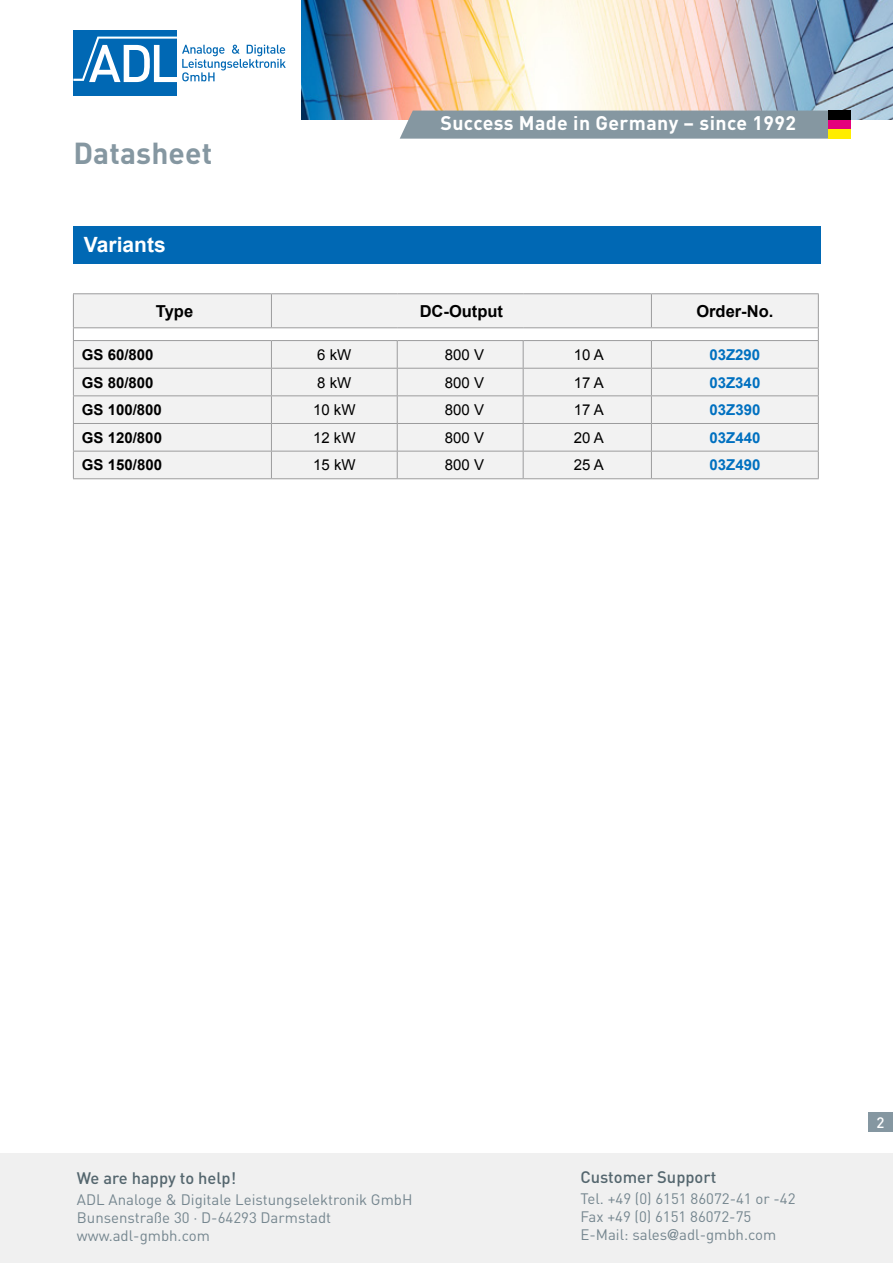
<style>
.page{position:relative;width:893px;height:1263px;background:#fff}
.page>*{position:absolute;margin:0;border:0;box-sizing:border-box;transform-origin:0 0}
.t1{font:700 30px "DIN";letter-spacing:.005em;color:#8597a1}
.t2{font:700 21px "Arial";color:#fff}
.t3{font:700 19.5px "DIN";letter-spacing:.02em;color:#fff}
.t4{font:500 16.5px "DIN";color:#54666e}
.t5{font:700 16.5px "Arial";color:#000}
.t6{font:15px/18px "DIN";color:#75868f}
.t7{font:15px "Arial";color:#000}
.t8{font:700 15px "Arial";color:#000}
.t9{font:700 15px "Arial";color:#0070c0}
.t10{font:500 15px "DIN";color:#fff}
.s1{font-family:"Helvetica Neue";font-weight:500}
</style>
<div class="page">
<div style="left:73px;top:30px;width:104px;height:65px;background:#0068b4"></div>
<svg style="left:73px;top:36px;width:213px;height:46px"></svg>
<img style="left:302px;top:0;width:591px;height:119px">
<div style="left:400px;top:111px;width:428px;height:28px;background:#8597a1"></div>
<div style="left:828px;top:111px;width:23px;height:9px;background:#000"></div>
<div style="left:828px;top:120px;width:23px;height:9px;background:#e5007c"></div>
<div style="left:828px;top:129px;width:23px;height:10px;background:#ffed00"></div>
<div style="left:73px;top:226px;width:748px;height:38px;background:#0068b4"></div>
<div style="left:0;top:1153px;width:893px;height:110px;background:#f0f0f0"></div>
<div style="left:74px;top:294px;width:744px;height:184px;background:#f2f2f2"></div>
<div style="left:73px;top:328px;width:745px;height:13px;background:#fff"></div>
<hr style="left:73px;top:293px;width:198px;height:1px;background:#9c9c9d">
<hr style="left:73px;top:294px;width:1px;height:33px;background:#9c9c9d">
<hr style="left:271px;top:293px;width:126px;height:1px;background:#9c9c9d">
<hr style="left:271px;top:294px;width:1px;height:33px;background:#9c9c9d">
<hr style="left:397px;top:293px;width:126px;height:1px;background:#9c9c9d">
<hr style="left:523px;top:293px;width:128px;height:1px;background:#9c9c9d">
<hr style="left:651px;top:293px;width:168px;height:1px;background:#9c9c9d">
<hr style="left:651px;top:294px;width:1px;height:33px;background:#9c9c9d">
<hr style="left:818px;top:294px;width:1px;height:33px;background:#9c9c9d">
<hr style="left:73px;top:327px;width:198px;height:1px;background:#9c9c9d">
<hr style="left:271px;top:327px;width:126px;height:1px;background:#9c9c9d">
<hr style="left:397px;top:327px;width:126px;height:1px;background:#9c9c9d">
<hr style="left:523px;top:327px;width:128px;height:1px;background:#9c9c9d">
<hr style="left:651px;top:327px;width:168px;height:1px;background:#9c9c9d">
<hr style="left:73px;top:340px;width:198px;height:1px;background:#9c9c9d">
<hr style="left:271px;top:340px;width:126px;height:1px;background:#9c9c9d">
<hr style="left:397px;top:340px;width:126px;height:1px;background:#9c9c9d">
<hr style="left:523px;top:340px;width:128px;height:1px;background:#9c9c9d">
<hr style="left:651px;top:340px;width:168px;height:1px;background:#9c9c9d">
<hr style="left:73px;top:368px;width:198px;height:1px;background:#9c9c9d">
<hr style="left:271px;top:368px;width:126px;height:1px;background:#9c9c9d">
<hr style="left:397px;top:368px;width:126px;height:1px;background:#9c9c9d">
<hr style="left:523px;top:368px;width:128px;height:1px;background:#9c9c9d">
<hr style="left:651px;top:368px;width:168px;height:1px;background:#9c9c9d">
<hr style="left:73px;top:395px;width:198px;height:1px;background:#9c9c9d">
<hr style="left:271px;top:395px;width:126px;height:1px;background:#9c9c9d">
<hr style="left:397px;top:395px;width:126px;height:1px;background:#9c9c9d">
<hr style="left:523px;top:395px;width:128px;height:1px;background:#9c9c9d">
<hr style="left:651px;top:395px;width:168px;height:1px;background:#9c9c9d">
<hr style="left:73px;top:423px;width:198px;height:1px;background:#9c9c9d">
<hr style="left:271px;top:423px;width:126px;height:1px;background:#9c9c9d">
<hr style="left:397px;top:423px;width:126px;height:1px;background:#9c9c9d">
<hr style="left:523px;top:423px;width:128px;height:1px;background:#9c9c9d">
<hr style="left:651px;top:423px;width:168px;height:1px;background:#9c9c9d">
<hr style="left:73px;top:451px;width:198px;height:1px;background:#9c9c9d">
<svg style="left:73px;top:328px;width:1px;height:150px"></svg>
<hr style="left:271px;top:451px;width:126px;height:1px;background:#9c9c9d">
<svg style="left:271px;top:341px;width:1px;height:137px"></svg>
<hr style="left:397px;top:451px;width:126px;height:1px;background:#9c9c9d">
<svg style="left:397px;top:341px;width:1px;height:137px"></svg>
<hr style="left:523px;top:451px;width:128px;height:1px;background:#9c9c9d">
<svg style="left:523px;top:341px;width:1px;height:137px"></svg>
<hr style="left:651px;top:451px;width:168px;height:1px;background:#9c9c9d">
<svg style="left:651px;top:341px;width:1px;height:137px"></svg>
<svg style="left:818px;top:328px;width:1px;height:150px"></svg>
<hr style="left:73px;top:478px;width:198px;height:1px;background:#9c9c9d">
<hr style="left:271px;top:478px;width:126px;height:1px;background:#9c9c9d">
<hr style="left:397px;top:478px;width:126px;height:1px;background:#9c9c9d">
<hr style="left:523px;top:478px;width:128px;height:1px;background:#9c9c9d">
<hr style="left:651px;top:478px;width:168px;height:1px;background:#9c9c9d">
<div style="left:868px;top:1113px;width:25px;height:19px;background:#8597a1"></div>
<h1 class="t1" style="left:73px;top:133px;width:141px">Datasheet</h1>
<h2 class="t2" style="left:84px;top:231px;width:83px">Variants</h2>
<h3 class="t3" style="left:440px;top:110px;width:357px">Success Made in Germany – since 1992</h3>
<p class="t5" style="left:156px;top:300px;width:39px">Type</p>
<p class="t5" style="left:420px;top:300px;width:85px">DC-Output</p>
<p class="t5" style="left:696px;top:300px;width:79px">Order-No.</p>
<p class="t8" style="left:82px;top:345px;width:73px">GS 60/800</p>
<p class="t7" style="left:317px;top:345px;width:36px">6 kW</p>
<p class="t7" style="left:445px;top:345px;width:41px">800 V</p>
<p class="t7" style="left:574px;top:345px;width:32px">10 A</p>
<p class="t9" style="left:709px;top:345px;width:52px">03Z290</p>
<p class="t8" style="left:82px;top:372px;width:73px">GS 80/800</p>
<p class="t7" style="left:317px;top:372px;width:36px">8 kW</p>
<p class="t7" style="left:445px;top:372px;width:41px">800 V</p>
<p class="t7" style="left:574px;top:372px;width:32px">17 A</p>
<p class="t9" style="left:709px;top:372px;width:52px">03Z340</p>
<p class="t8" style="left:82px;top:400px;width:82px">GS 100/800</p>
<p class="t7" style="left:313px;top:400px;width:44px">10 kW</p>
<p class="t7" style="left:445px;top:400px;width:41px">800 V</p>
<p class="t7" style="left:574px;top:400px;width:32px">17 A</p>
<p class="t9" style="left:709px;top:400px;width:52px">03Z390</p>
<p class="t8" style="left:82px;top:428px;width:82px">GS 120/800</p>
<p class="t7" style="left:313px;top:428px;width:44px">12 kW</p>
<p class="t7" style="left:445px;top:428px;width:41px">800 V</p>
<p class="t7" style="left:574px;top:428px;width:32px">20 A</p>
<p class="t9" style="left:709px;top:428px;width:52px">03Z440</p>
<p class="t8" style="left:82px;top:455px;width:82px">GS 150/800</p>
<p class="t7" style="left:313px;top:455px;width:44px">15 kW</p>
<p class="t7" style="left:445px;top:455px;width:41px">800 V</p>
<p class="t7" style="left:574px;top:455px;width:32px">25 A</p>
<p class="t9" style="left:709px;top:455px;width:52px">03Z490</p>
<p class="t4" style="left:77px;top:1168px;width:161px">We are happy to help!</p>
<p class="t6" style="left:77px;top:1190px;width:337px">ADL Analoge &amp; Digitale Leistungselektronik GmbH<br>Bunsenstraße 30 · D-64293 Darmstadt www.adl-gmbh.com</p>
<p class="t4" style="left:580px;top:1166px;width:137px">Customer Support</p>
<p class="t6" style="left:580px;top:1189px;width:217px">Tel. +49 (0) 6151 86072-41 or -42<br>Fax +49 (0) 6151 86072-75<br>E-Mail: sales<span class="s1">@</span>adl-gmbh.com</p>
<p class="t10" style="left:876px;top:1113px;width:9px">2</p>
</div>
